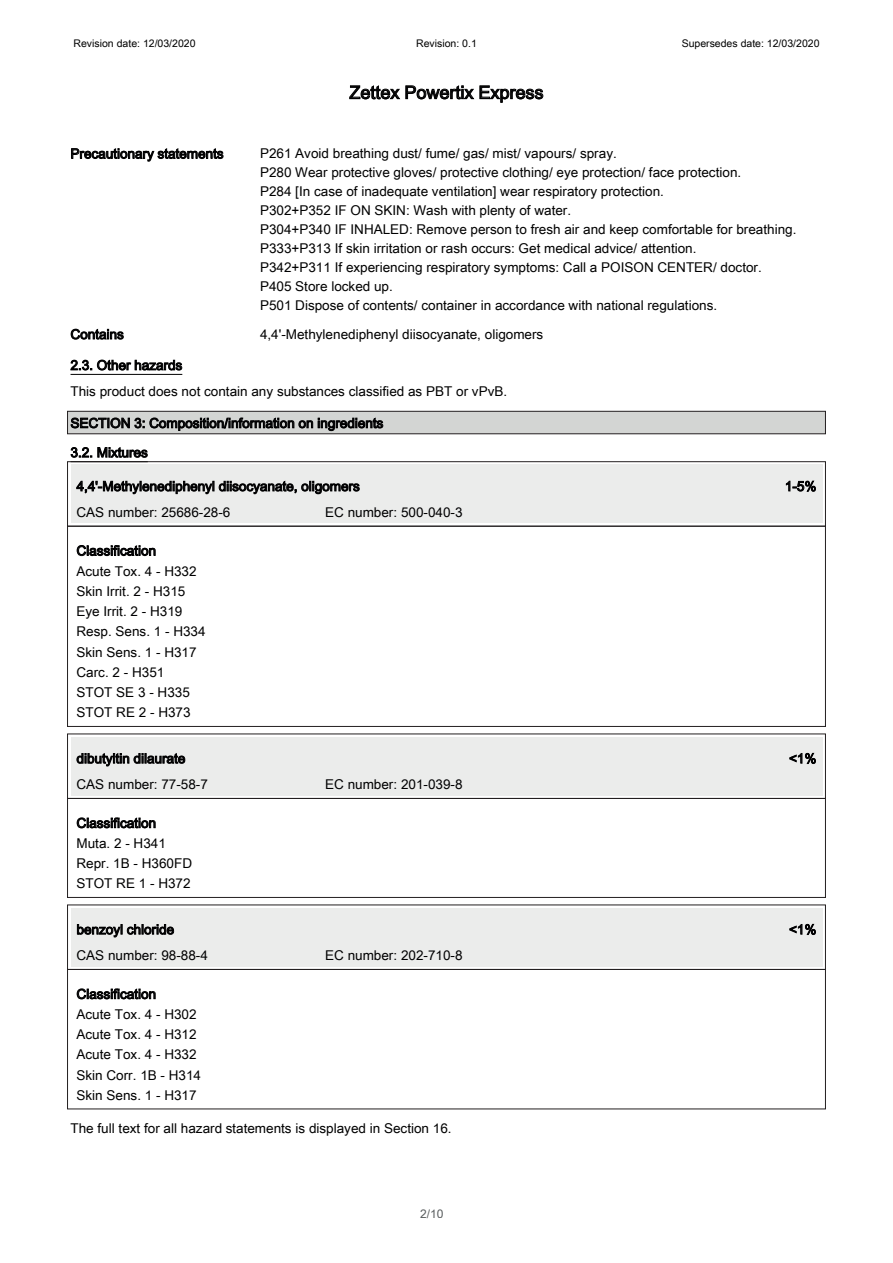
<style>
.page{position:relative;width:893px;height:1263px;background:#fff}
.page>*{position:absolute;margin:0;border:0;box-sizing:border-box;transform-origin:0 0}
.t1{font:18px "Arial Unicode MS";color:#000001}
.t2{font:13.5px/20.2px "Arial Unicode MS";color:#000001}
.t3{font:12px "Arial Unicode MS";color:#5a5e5f}
.t4{font:10.5px "Arial Unicode MS";color:#000001}
</style>
<div class="page">
<svg style="left:71px;top:148px;width:152px;height:14px"></svg>
<svg style="left:71px;top:329px;width:53px;height:11px"></svg>
<hr style="left:70px;top:374px;width:112px;height:1px;background:#000001">
<svg style="left:70px;top:360px;width:112px;height:11px"></svg>
<div style="left:67px;top:411px;width:758px;height:23px;background:#d3d5d3;border:1px solid #231f20"></div>
<svg style="left:71px;top:418px;width:312px;height:13px"></svg>
<svg style="left:71px;top:447px;width:77px;height:11px"></svg>
<div style="left:70px;top:465px;width:752px;height:58px;background:#ebeceb"></div>
<div style="left:67px;top:461px;width:758px;height:66px;border:1px solid #231f20"></div>
<div style="left:67px;top:526px;width:758px;height:201px;border:1px solid #231f20"></div>
<svg style="left:76px;top:480px;width:284px;height:14px"></svg>
<svg style="left:786px;top:481px;width:30px;height:11px"></svg>
<svg style="left:77px;top:545px;width:79px;height:11px"></svg>
<div style="left:70px;top:737px;width:752px;height:58px;background:#ebeceb"></div>
<div style="left:67px;top:798px;width:758px;height:100px;border:1px solid #231f20"></div>
<svg style="left:77px;top:753px;width:108px;height:13px"></svg>
<svg style="left:789px;top:753px;width:27px;height:11px"></svg>
<svg style="left:77px;top:817px;width:79px;height:11px"></svg>
<div style="left:70px;top:908px;width:752px;height:58px;background:#ebeceb"></div>
<div style="left:67px;top:969px;width:758px;height:140px;border:1px solid #231f20"></div>
<svg style="left:77px;top:924px;width:97px;height:13px"></svg>
<svg style="left:789px;top:924px;width:27px;height:11px"></svg>
<svg style="left:77px;top:988px;width:79px;height:11px"></svg>
<svg style="left:349px;top:85px;width:194px;height:18px"></svg>
<p class="t4" style="left:74px;top:35px;width:123px">Revision date: 12/03/2020</p>
<p class="t4" style="left:416px;top:35px;width:62px">Revision: 0.1</p>
<p class="t4" style="left:681px;top:35px;width:139px">Supersedes date: 12/03/2020</p>
<h1 class="t1" style="left:349px;top:79px;width:196px">Zettex Powertix Express</h1>
<p class="t2" style="left:70px;top:143px;width:154px">Precautionary statements</p>
<p class="t2" style="left:260px;top:144px;width:538px;line-height:18.9px">P261 Avoid breathing dust/ fume/ gas/ mist/ vapours/ spray.<br>P280 Wear protective gloves/ protective clothing/ eye protection/ face protection.<br>P284 [In case of inadequate ventilation] wear respiratory protection.<br>P302+P352 IF ON SKIN: Wash with plenty of water.<br>P304+P340 IF INHALED: Remove person to fresh air and keep comfortable for breathing.<br>P333+P313 If skin irritation or rash occurs: Get medical advice/ attention.<br>P342+P311 If experiencing respiratory symptoms: Call a POISON CENTER/ doctor.<br>P405 Store locked up.<br>P501 Dispose of contents/ container in accordance with national regulations.</p>
<p class="t2" style="left:70px;top:324px;width:55px">Contains</p>
<p class="t2" style="left:260px;top:324px;width:285px">4,4'-Methylenediphenyl diisocyanate, oligomers</p>
<p class="t2" style="left:70px;top:352px;width:438px;line-height:26.4px">2.3. Other hazards<br>This product does not contain any substances classified as PBT or vPvB.</p>
<p class="t2" style="left:70px;top:408px;width:314px;line-height:29.4px">SECTION 3: Composition/information on ingredients<br>3.2. Mixtures</p>
<p class="t2" style="left:76px;top:476px;width:285px">4,4'-Methylenediphenyl diisocyanate, oligomers</p>
<p class="t2" style="left:784px;top:476px;width:33px">1-5%</p>
<p class="t2" style="left:76px;top:502px;width:155px">CAS number: 25686-28-6</p>
<p class="t2" style="left:325px;top:502px;width:139px">EC number: 500-040-3</p>
<p class="t2" style="left:76px;top:540px;width:131px">Classification<br>Acute Tox. 4 - H332<br>Skin Irrit. 2 - H315<br>Eye Irrit. 2 - H319<br>Resp. Sens. 1 - H334<br>Skin Sens. 1 - H317<br>Carc. 2 - H351<br>STOT SE 3 - H335<br>STOT RE 2 - H373</p>
<p class="t2" style="left:76px;top:748px;width:110px">dibutyltin dilaurate</p>
<p class="t2" style="left:789px;top:748px;width:29px">&lt;1%</p>
<p class="t2" style="left:76px;top:774px;width:133px">CAS number: 77-58-7</p>
<p class="t2" style="left:325px;top:774px;width:139px">EC number: 201-039-8</p>
<p class="t2" style="left:76px;top:813px;width:117px">Classification<br>Muta. 2 - H341<br>Repr. 1B - H360FD<br>STOT RE 1 - H372</p>
<p class="t2" style="left:76px;top:919px;width:99px">benzoyl chloride</p>
<p class="t2" style="left:789px;top:919px;width:29px">&lt;1%</p>
<p class="t2" style="left:76px;top:945px;width:133px">CAS number: 98-88-4</p>
<p class="t2" style="left:325px;top:945px;width:139px">EC number: 202-710-8</p>
<p class="t2" style="left:76px;top:984px;width:126px">Classification<br>Acute Tox. 4 - H302<br>Acute Tox. 4 - H312<br>Acute Tox. 4 - H332<br>Skin Corr. 1B - H314<br>Skin Sens. 1 - H317</p>
<p class="t2" style="left:71px;top:1118px;width:382px">The full text for all hazard statements is displayed in Section 16.</p>
<p class="t3" style="left:420px;top:1205px;width:25px">2/10</p>
</div>
